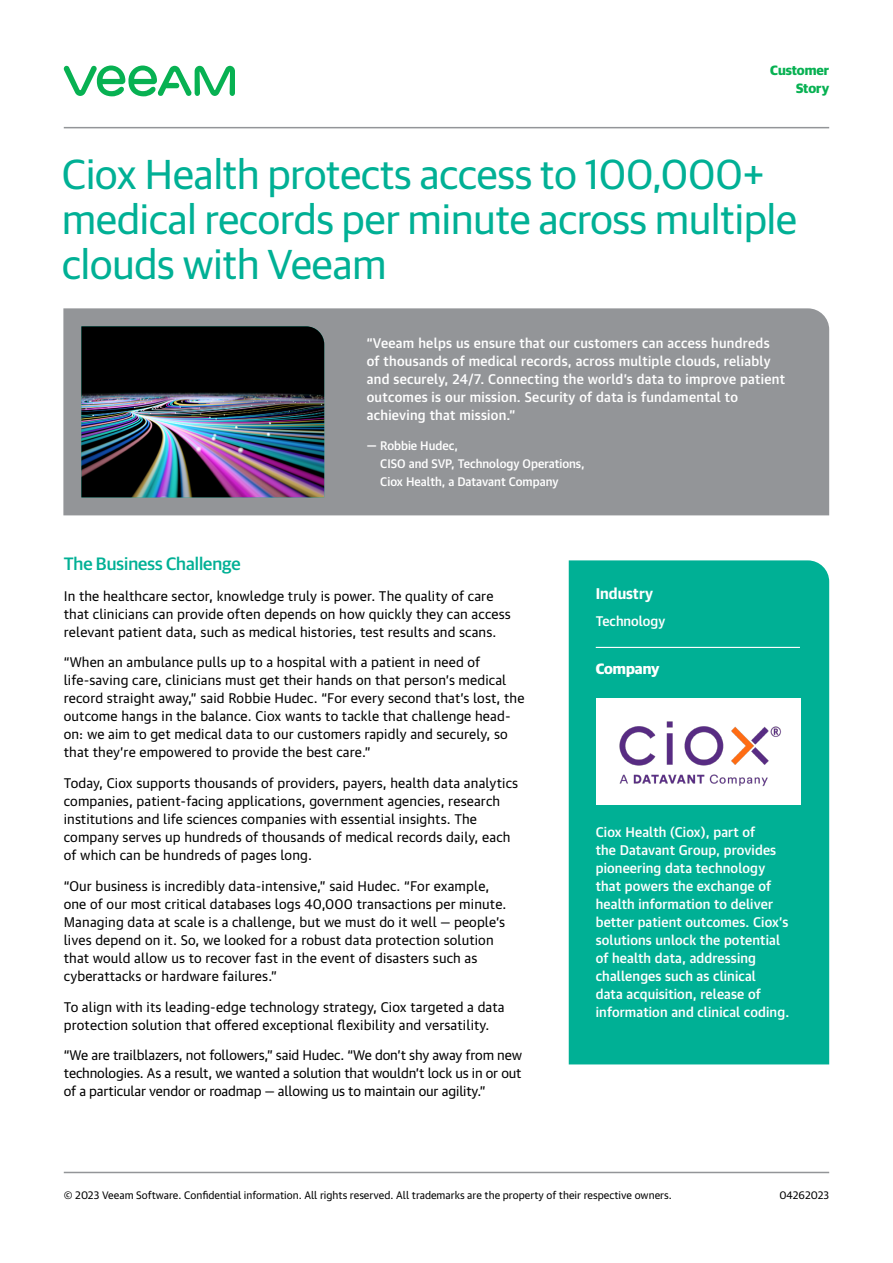
<style>
.page{position:relative;width:893px;height:1263px;background:#fff}
.page>*{position:absolute;margin:0;border:0;box-sizing:border-box;transform-origin:0 0}
.t1{font:42px/45px "Guardian Sans Cy";color:#00b095}
.t2{font:500 18px "Guardian Sans Cy";color:#00b095}
.t3{font:700 15px "Guardian Text Sans Cy";color:#fff}
.t4{font:700 15px "Guardian Sans Cy";color:#fff}
.t5{font:13.5px/18px "Guardian Text Sans Cy";letter-spacing:.01em;color:#000}
.t6{font:500 13.5px/18px "Guardian Text Sans Cy";letter-spacing:.01em;color:#fff}
.t7{font:700 13.5px/18px "Guardian Sans Cy";color:#07b152;text-align:right}
.t8{font:500 12px/18px "Guardian Text Sans Cy";color:#fff}
.t9{font:10.5px "Guardian Text Sans Cy";color:#000}
.s1{font-size:13.5px}
</style>
<div class="page">
<hr style="left:64px;top:127px;width:765px;height:1px;background:#939598">
<hr style="left:64px;top:1172px;width:765px;height:1px;background:#939598">
<svg style="left:63px;top:65px;width:172px;height:31px"></svg>
<div style="left:569px;top:560px;width:260px;height:504px;background:#00b095"></div>
<hr style="left:596px;top:647px;width:204px;height:1px;background:#fff">
<div style="left:596px;top:698px;width:205px;height:106px;background:#fff"></div>
<div style="left:63px;top:308px;width:766px;height:207px;background:#939598"></div>
<img style="left:81px;top:326px;width:243px;height:171px">
<img style="left:619px;top:721px;width:162px;height:66px">
<p class="t7" style="left:770px;top:60px;width:60px">Customer<br>Story</p>
<h1 class="t1" style="left:62px;top:149px;width:736px">Ciox Health protects access to 100,000+ medical records per minute across multiple clouds with Veeam</h1>
<p class="t6" style="left:367px;top:332px;width:420px">“Veeam helps us ensure that our customers can access hundreds of thousands of medical records, across multiple clouds, reliably and securely, 24/7. Connecting the world’s data to improve patient outcomes is our mission. Security of data is fundamental to achieving that mission.”</p>
<p class="t8" style="left:380px;top:436px;width:206px;text-indent:-13px"><span class="s1">—</span> Robbie Hudec,<br>CISO and SVP, Technology Operations,<br>Ciox Health, a Datavant Company</p>
<h2 class="t2" style="left:64px;top:551px;width:178px">The Business Challenge</h2>
<p class="t5" style="left:64px;top:585px;width:448px">In the healthcare sector, knowledge truly is power. The quality of care that clinicians can provide often depends on how quickly they can access relevant patient data, such as medical histories, test results and scans.</p>
<p class="t5" style="left:64px;top:652px;width:462px">“When an ambulance pulls up to a hospital with a patient in need of life-saving care, clinicians must get their hands on that person’s medical record straight away,” said Robbie Hudec. “For every second that’s lost, the outcome hangs in the balance. Ciox wants to tackle that challenge head&shy;on: we aim to get medical data to our customers rapidly and securely, so that they’re empowered to provide the best care.”</p>
<p class="t5" style="left:64px;top:773px;width:456px">Today, Ciox supports thousands of providers, payers, health data analytics companies, patient-facing applications, government agencies, research institutions and life sciences companies with essential insights. The company serves up hundreds of thousands of medical records daily, each of which can be hundreds of pages long.</p>
<p class="t5" style="left:64px;top:876px;width:444px">“Our business is incredibly data-intensive,” said Hudec. “For example, one of our most critical databases logs 40,000 transactions per minute.<br>Managing data at scale is a challenge, but we must do it well — people’s lives depend on it. So, we looked for a robust data protection solution that would allow us to recover fast in the event of disasters such as cyberattacks or hardware failures.”</p>
<p class="t5" style="left:64px;top:996px;width:442px">To align with its leading-edge technology strategy, Ciox targeted a data protection solution that offered exceptional flexibility and versatility.</p>
<p class="t5" style="left:64px;top:1045px;width:460px;text-align:justify">“We are trailblazers, not followers,” said Hudec. “We don’t shy away from new technologies. As a result, we wanted a solution that wouldn’t lock us in or out of a particular vendor or roadmap — allowing us to maintain our agility.”</p>
<p class="t3" style="left:596px;top:581px;width:59px">Industry</p>
<p class="t6" style="left:596px;top:610px;width:71px">Technology</p>
<p class="t4" style="left:596px;top:658px;width:65px">Company</p>
<p class="t6" style="left:596px;top:822px;width:195px">Ciox Health (Ciox), part of<br>the Datavant Group, provides pioneering data technology that powers the exchange of health information to deliver better patient outcomes. Ciox’s solutions unlock the potential of health data, addressing challenges such as clinical<br>data acquisition, release of information and clinical coding.</p>
<p class="t9" style="left:64px;top:1186px;width:609px">© 2023 Veeam Software. Confidential information. All rights reserved. All trademarks are the property of their respective owners.</p>
<p class="t9" style="left:779px;top:1186px;width:51px">04262023</p>
</div>
